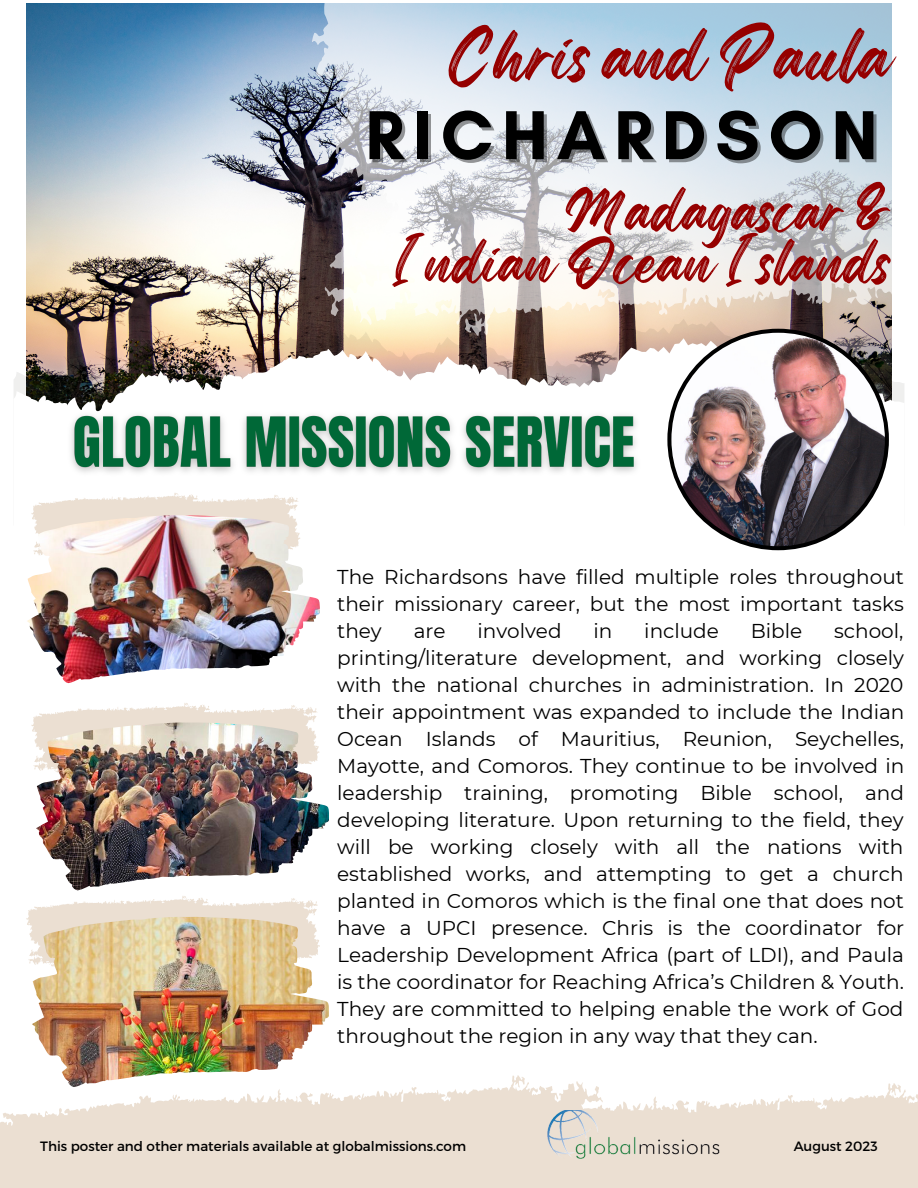
<style>
.page{position:relative;width:918px;height:1188px;background:#fff}
.page>*{position:absolute;margin:0;border:0;box-sizing:border-box;transform-origin:0 0}
.t1{font:700 70.5px "Glacial Indifference";letter-spacing:.125em;color:#000}
.t2{font:65.1px "Regular Brush";color:#950000}
.t3{font:54.9px "Regular Brush";color:#950000}
.t4{font:19.95px/27px "Montserrat";color:#000;text-align:justify}
.t5{font:13.5px "Montserrat";color:#000}
</style>
<div class="page">
<img style="left:26px;top:3px;width:286px;height:316px">
<img style="left:26px;top:319px;width:286px;height:19px">
<img style="left:14px;top:338px;width:890px;height:66px">
<svg style="left:312px;top:3px;width:592px;height:349px"></svg>
<svg style="left:31px;top:500px;width:267px;height:15px;background:#ece1d5"></svg>
<svg style="left:26px;top:896px;width:292px;height:68px"></svg>
<svg style="left:31px;top:703px;width:286px;height:67px"></svg>
<img style="left:27px;top:515px;width:293px;height:168px">
<img style="left:36px;top:722px;width:293px;height:168px">
<img style="left:32px;top:917px;width:297px;height:158px">
<svg style="left:0;top:1075px;width:918px;height:113px;fill:#ebdfd2"></svg>
<img style="left:667px;top:329px;width:222px;height:221px">
<img style="left:543px;top:1111px;width:179px;height:52px">
<img style="left:60px;top:389px;width:588px;height:111px">
<p class="t2" style="left:446px;top:4px;width:447px">Chris and Paula</p>
<p class="t1" style="left:365px;top:92px;width:514px">RICHARDSON</p>
<p class="t3" style="left:564px;top:167px;width:329px">Madagascar &amp;</p>
<p class="t3" style="left:391px;top:218px;width:502px">Indian Ocean Islands</p>
<p class="t4" style="left:337px;top:563px;width:568px">The Richardsons have filled multiple roles throughout their missionary career, but the most important tasks they</p>
<p class="t4" style="left:337px;top:617px;width:569px;text-indent:497px">school, printing/literature development, and working closely with the national churches in administration. In 2020 their appointment was expanded to include the Indian Ocean Islands of Mauritius, Reunion, Seychelles, Mayotte, and Comoros. They continue to be involved in leadership training, promoting Bible school, and developing literature. Upon returning to the field, they will be working closely with all the nations with established works, and attempting to get a church planted in Comoros which is the final one that does not have a UPCI presence. Chris is the coordinator for Leadership Development Africa (part of LDI), and Paula is the coordinator for Reaching Africa’s Children &amp; Youth.<br>They are committed to helping enable the work of God throughout the region in any way that they can.</p>
<p class="t4" style="left:414px;top:617px;width:33px">are</p>
<p class="t4" style="left:477px;top:617px;width:86px">involved</p>
<p class="t4" style="left:593px;top:617px;width:20px">in</p>
<p class="t4" style="left:644px;top:617px;width:76px">include</p>
<p class="t4" style="left:751px;top:617px;width:53px">Bible</p>
<p class="t5" style="left:40px;top:1137px;width:427px">This poster and other materials available at globalmissions.com</p>
<p class="t5" style="left:794px;top:1137px;width:86px">August 2023</p>
</div>
